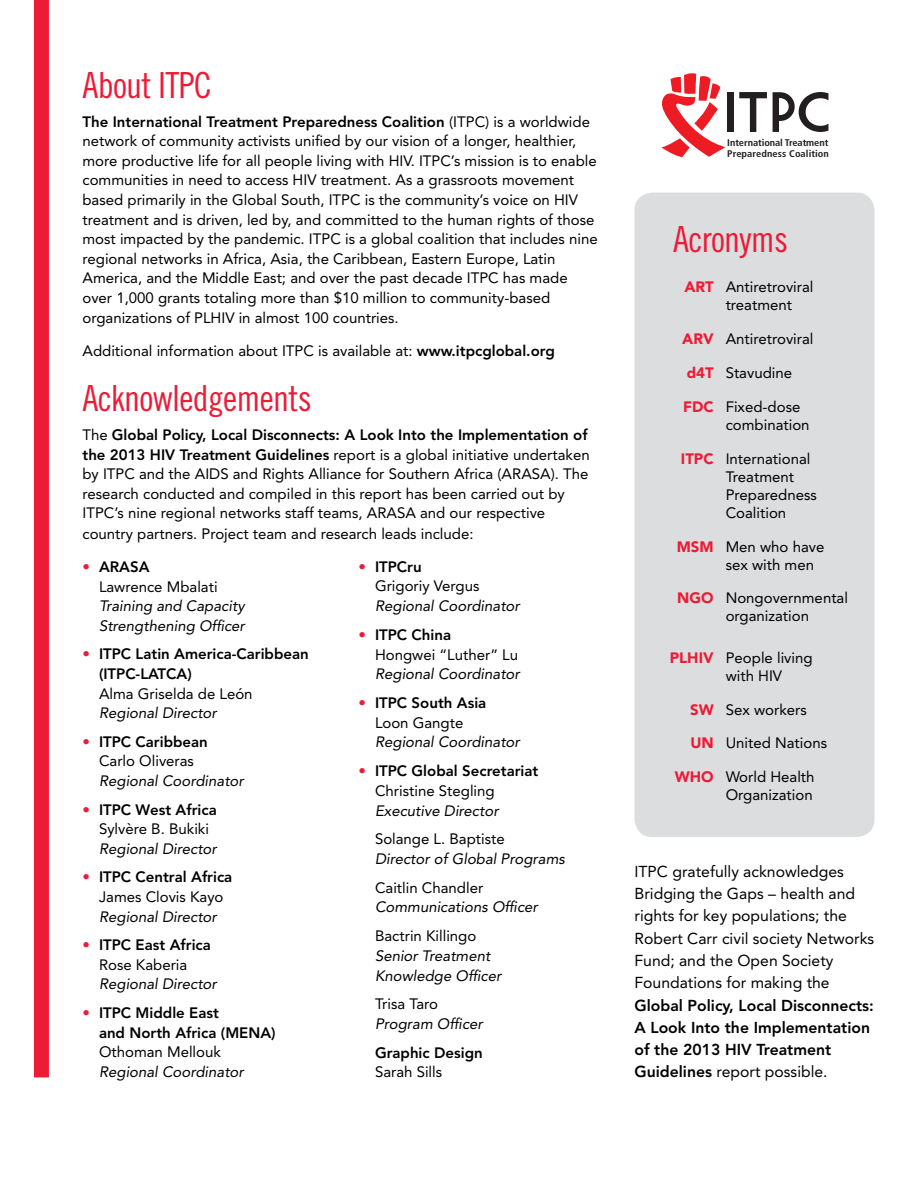
<style>
.page{position:relative;width:918px;height:1188px;background:#fff}
.page>*{position:absolute;margin:0;border:0;box-sizing:border-box;transform-origin:0 0}
.t1{font:55.2px "Market Deco";color:#231f20;scale:1.07 1}
.t2{font:36px "Trade Gothic LT Std Cn 18";letter-spacing:-.02em;color:#ed1b36}
.t3{font:15.75px/22.4px "Avenir LT Std";color:#000}
.t4{font:800 15.75px/22.4px "Avenir LT Std";color:#000}
.t5{font:15px/19.6px "Avenir LT Std";color:#000}
.t6{font:italic 15px/19.6px "Avenir LT Std";color:#000}
.t7{font:800 15px/19.6px "Avenir LT Std";color:#000;text-align:center}
.t8{font:700 condensed 9.75px/11.1px "Frutiger LT Std";letter-spacing:-.005em;color:#231f20;scale:1.07 1}
.s1{font-weight:800}
.s2{color:#ed1b36}
.s3{font-weight:400;color:#ed1b36}
.s4{font-weight:400}
.s5{font-weight:900;color:#ed1b36}
</style>
<div class="page">
<svg style="left:34px;top:0;width:15px;height:1077px;background:#ed223c"></svg>
<div style="left:35px;top:0;width:13px;height:1077px;background:#ed1b36"></div>
<div style="left:634px;top:193px;width:240px;height:644px;background:#dcddde;border-radius:18px"></div>
<svg style="left:662px;top:73px;width:63px;height:84px"></svg>
<h2 class="t2" style="left:82px;top:64px;width:131px">About ITPC</h2>
<p class="t5" style="left:82px;top:112px;width:517px"><span class="s1">The International Treatment Preparedness Coalition</span> (ITPC) is a worldwide network of community activists unified by our vision of a longer, healthier, more productive life for all people living with HIV. ITPC’s mission is to enable communities in need to access HIV treatment. As a grassroots movement based primarily in the Global South, ITPC is the community’s voice on HIV treatment and is driven, led by, and committed to the human rights of those most impacted by the pandemic. ITPC is a global coalition that includes nine regional networks in Africa, Asia, the Caribbean, Eastern Europe, Latin America, and the Middle East; and over the past decade ITPC has made over 1,000 grants totaling more than $10 million to community-based organizations of PLHIV in almost 100 countries.</p>
<p class="t5" style="left:82px;top:341px;width:474px">Additional information about ITPC is available at: <span class="s1">www.itpcglobal.org</span></p>
<h2 class="t2" style="left:82px;top:377px;width:231px">Acknowledgements</h2>
<p class="t5" style="left:82px;top:425px;width:509px">The <span class="s1">Global Policy, Local Disconnects: A Look Into the Implementation of the 2013 HIV Treatment Guidelines</span> report is a global initiative undertaken by ITPC and the AIDS and Rights Alliance for Southern Africa (ARASA). The research conducted and compiled in this report has been carried out by ITPC’s nine regional networks staff teams, ARASA and our respective country partners. Project team and research leads include:</p>
<p class="t5" style="left:99px;top:557px;width:120px;text-indent:-16px"><span class="s2">•</span> <span class="s1">ARASA<br></span>Lawrence Mbalati</p>
<p class="t6" style="left:99px;top:596px;width:147px">Training and Capacity<br>Strengthening Officer</p>
<p class="t7" style="left:99px;top:644px;width:211px;text-align:left;text-indent:-16px"><span class="s3">•</span> ITPC Latin America-Caribbean (ITPC-LATCA)</p>
<p class="t5" style="left:99px;top:684px;width:155px">Alma Griselda de León</p>
<p class="t6" style="left:99px;top:703px;width:119px">Regional Director</p>
<p class="t7" style="left:82px;top:732px;width:127px"><span class="s3">•</span> ITPC Caribbean<br><span class="s4">Carlo Oliveras</span></p>
<p class="t6" style="left:99px;top:771px;width:146px">Regional Coordinator</p>
<p class="t5" style="left:82px;top:800px;width:136px;text-align:center"><span class="s2">•</span> <span class="s1">ITPC West Africa<br></span>Sylvère B. Bukiki</p>
<p class="t6" style="left:99px;top:839px;width:119px">Regional Director</p>
<p class="t7" style="left:82px;top:867px;width:151px"><span class="s3">•</span> ITPC Central Africa<br><span class="s4">James Clovis Kayo</span></p>
<p class="t6" style="left:99px;top:907px;width:119px">Regional Director</p>
<p class="t7" style="left:82px;top:935px;width:130px"><span class="s3">•</span> ITPC East Africa<br><span class="s4">Rose Kaberia</span></p>
<p class="t6" style="left:99px;top:975px;width:119px">Regional Director</p>
<p class="t7" style="left:99px;top:1003px;width:178px;text-align:left;text-indent:-16px"><span class="s3">•</span> ITPC Middle East<br>and North Africa (MENA)</p>
<p class="t5" style="left:99px;top:1042px;width:124px">Othoman Mellouk</p>
<p class="t6" style="left:99px;top:1062px;width:146px">Regional Coordinator</p>
<p class="t5" style="left:375px;top:557px;width:106px;text-indent:-16px"><span class="s2">•</span> <span class="s1">ITPCru<br></span>Grigoriy Vergus</p>
<p class="t6" style="left:375px;top:596px;width:146px">Regional Coordinator</p>
<p class="t5" style="left:375px;top:625px;width:145px;text-indent:-16px"><span class="s2">•</span> <span class="s1">ITPC China<br></span>Hongwei “Luther” Lu</p>
<p class="t6" style="left:375px;top:665px;width:146px">Regional Coordinator</p>
<p class="t7" style="left:358px;top:693px;width:129px"><span class="s3">•</span> ITPC South Asia<br><span class="s4">Loon Gangte</span></p>
<p class="t6" style="left:375px;top:733px;width:146px">Regional Coordinator</p>
<p class="t7" style="left:375px;top:761px;width:165px;text-align:left;text-indent:-16px"><span class="s3">•</span> ITPC Global Secretariat<br><span class="s4">Christine Stegling</span></p>
<p class="t6" style="left:375px;top:801px;width:125px">Executive Director</p>
<p class="t5" style="left:375px;top:829px;width:131px">Solange L. Baptiste</p>
<p class="t6" style="left:375px;top:849px;width:191px">Director of Global Programs</p>
<p class="t5" style="left:375px;top:878px;width:110px">Caitlin Chandler</p>
<p class="t6" style="left:375px;top:898px;width:164px">Communications Officer</p>
<p class="t5" style="left:375px;top:926px;width:103px">Bactrin Killingo</p>
<p class="t6" style="left:375px;top:946px;width:128px">Senior Treatment<br>Knowledge Officer</p>
<p class="t5" style="left:375px;top:994px;width:65px">Trisa Taro</p>
<p class="t6" style="left:375px;top:1014px;width:109px">Program Officer</p>
<p class="t7" style="left:375px;top:1043px;width:109px">Graphic Design</p>
<p class="t5" style="left:375px;top:1062px;width:69px">Sarah Sills</p>
<h1 class="t1" style="left:724px;top:82px;width:102px">ITPC</h1>
<p class="t8" style="left:727px;top:137px;width:97px">International Treatment<br>Preparedness Coalition</p>
<h2 class="t2" style="left:673px;top:217px;width:116px">Acronyms</h2>
<p class="t5" style="left:726px;top:278px;width:89px;line-height:18px;text-indent:-41px"><span class="s5">ART</span> Antiretroviral treatment</p>
<p class="t5" style="left:682px;top:329px;width:133px"><span class="s5">ARV</span> Antiretroviral</p>
<p class="t5" style="left:687px;top:363px;width:107px"><span class="s5">d4T</span> Stavudine</p>
<p class="t5" style="left:726px;top:398px;width:85px;line-height:18px;text-indent:-43px"><span class="s5">FDC</span> Fixed-dose combination</p>
<p class="t5" style="left:726px;top:450px;width:93px;line-height:18px;text-indent:-45px"><span class="s5">ITPC</span> International<br>Treatment<br>Preparedness<br>Coalition</p>
<p class="t5" style="left:726px;top:538px;width:100px;line-height:18px;text-indent:-49px"><span class="s5">MSM</span> Men who have sex with men</p>
<p class="t5" style="left:726px;top:589px;width:124px;line-height:18px;text-indent:-48px"><span class="s5">NGO</span> Nongovernmental organization</p>
<p class="t5" style="left:726px;top:649px;width:88px;line-height:18px;text-indent:-56px"><span class="s5">PLHIV</span> People living with HIV</p>
<p class="t5" style="left:690px;top:700px;width:118px"><span class="s5">SW</span> Sex workers</p>
<p class="t5" style="left:690px;top:734px;width:138px"><span class="s5">UN</span> United Nations</p>
<p class="t5" style="left:675px;top:768px;width:141px;line-height:18px;text-align:right"><span class="s5">WHO</span> World Health<br>Organization</p>
<p class="t3" style="left:634px;top:860px;width:241px">ITPC gratefully acknowledges<br>Bridging the Gaps – health and rights for key populations; the<br>Robert Carr civil society Networks<br>Fund; and the Open Society<br>Foundations for making the</p>
<p class="t4" style="left:634px;top:994px;width:241px">Global Policy, Local Disconnects:<br>A Look Into the Implementation of the 2013 HIV Treatment<br>Guidelines <span class="s4">report possible.</span></p>
</div>
